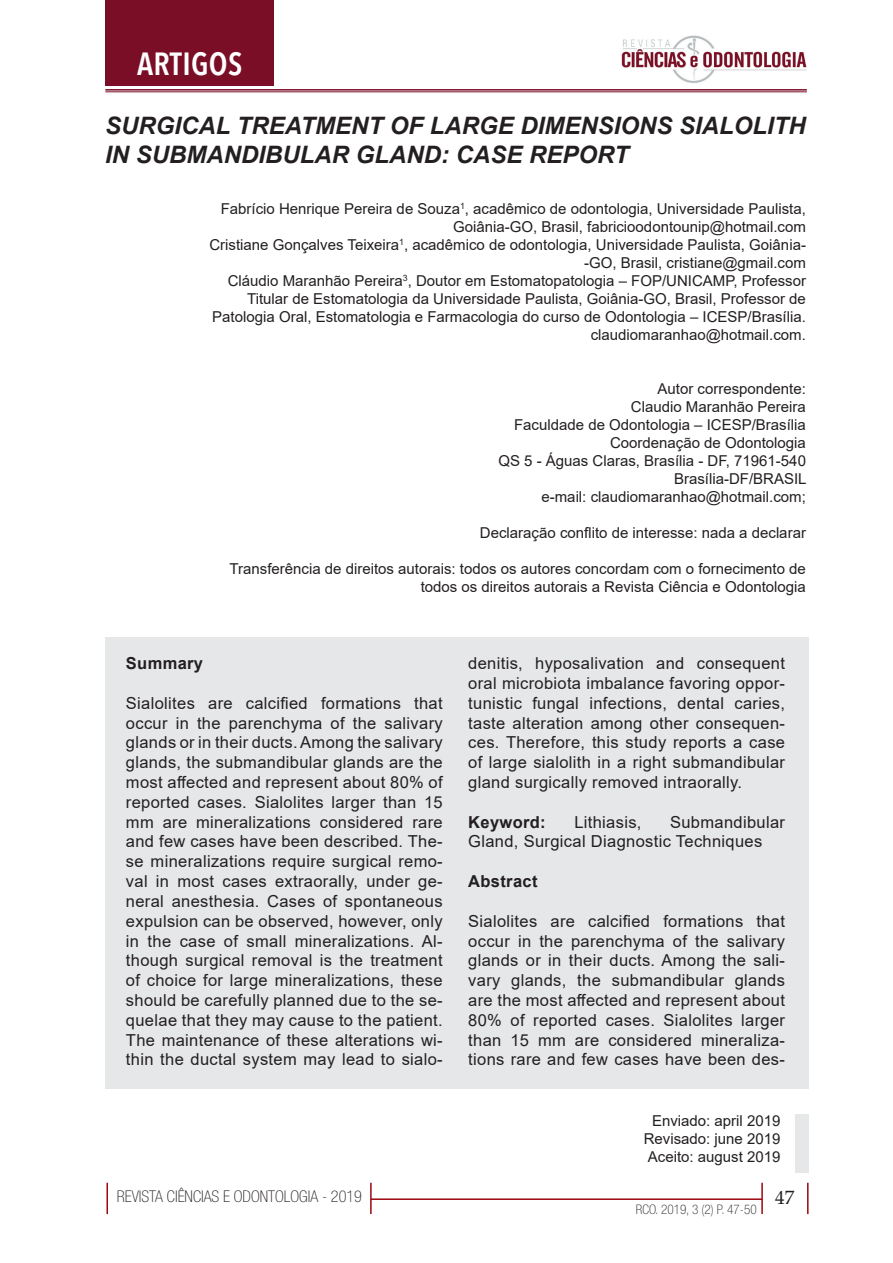
<style>
.page{position:relative;width:893px;height:1263px;background:#fff}
.page>*{position:absolute;margin:0;border:0;box-sizing:border-box;transform-origin:0 0}
.t1{font:600 condensed 31.8px "Avenir Next LT Pro";letter-spacing:.01em;color:#fff}
.t2{font:italic 700 24px/28.8px "Arial";color:#231f20}
.t3{font:19.2px "Book Antiqua";color:#231f20}
.t4{font:16.5px/19.8px "Arial";letter-spacing:.02em;color:#231f20;text-align:justify}
.t5{font:700 16.5px "Arial";letter-spacing:.02em;color:#231f20}
.t6{font:100 condensed 16.2px "Helvetica Neue LT Std";color:#231f20}
.t7{font:15px/18px "Arial";color:#231f20;text-align:right}
.t8{font:100 condensed 13.2px "Helvetica Neue LT Std";color:#231f20}
</style>
<div class="page">
<hr style="left:807px;top:1183px;width:1px;height:31px;background:#9d070d">
<hr style="left:106px;top:1183px;width:2px;height:31px;background:#9d070d">
<hr style="left:370px;top:1183px;width:2px;height:31px;background:#9d070d">
<hr style="left:761px;top:1183px;width:2px;height:31px;background:#9d070d">
<hr style="left:371px;top:1198px;width:391px;height:2px;background:#9d070d">
<img style="left:621px;top:35px;width:186px;height:48px">
<div style="left:105px;top:0;width:169px;height:85px;background:#7b0e27"></div>
<hr style="left:105px;top:89px;width:702px;height:2px;background:#7b0e27">
<hr style="left:105px;top:92px;width:702px;height:1px;background:#7b0e27">
<div style="left:105px;top:637px;width:703px;height:452px;background:#e6e7e9"></div>
<div style="left:795px;top:1115px;width:13px;height:58px;background:#e6e7e9"></div>
<h1 class="t1" style="left:137px;top:45px;width:107px">ARTIGOS</h1>
<h2 class="t2" style="left:105px;top:112px;width:702px">SURGICAL TREATMENT OF LARGE DIMENSIONS SIALOLITH<br>IN SUBMANDIBULAR GLAND: CASE REPORT</h2>
<p class="t7" style="left:209px;top:199px;width:598px">Fabrício Henrique Pereira de Souza<sup>1</sup>, acadêmico de odontologia, Universidade Paulista, Goiânia-GO, Brasil, fabricioodontounip@hotmail.com<br>Cristiane Gonçalves Teixeira<sup>1</sup>, acadêmico de odontologia, Universidade Paulista, Goiânia--GO, Brasil, cristiane@gmail.com<br>Cláudio Maranhão Pereira<sup>3</sup>, Doutor em Estomatopatologia – FOP/UNICAMP, Professor Titular de Estomatologia da Universidade Paulista, Goiânia-GO, Brasil, Professor de Patologia Oral, Estomatologia e Farmacologia do curso de Odontologia – ICESP/Brasília. claudiomaranhao@hotmail.com.</p>
<p class="t7" style="left:498px;top:379px;width:310px">Autor correspondente:<br>Claudio Maranhão Pereira<br>Faculdade de Odontologia – ICESP/Brasília<br>Coordenação de Odontologia<br>QS 5 - Águas Claras, Brasília - DF, 71961-540<br>Brasília-DF/BRASIL<br>e-mail: claudiomaranhao@hotmail.com;</p>
<p class="t7" style="left:480px;top:523px;width:327px">Declaração conflito de interesse: nada a declarar</p>
<p class="t7" style="left:230px;top:559px;width:578px">Transferência de direitos autorais: todos os autores concordam com o fornecimento de todos os direitos autorais a Revista Ciência e Odontologia</p>
<p class="t5" style="left:126px;top:652px;width:79px">Summary</p>
<p class="t4" style="left:126px;top:693px;width:318px">Sialolites are calcified formations that occur in the parenchyma of the salivary glands or in their ducts. Among the salivary glands, the submandibular glands are the most affected and represent about 80% of reported cases. Sialolites larger than 15 mm are mineralizations considered rare and few cases have been described. The&shy;se mineralizations require surgical remo&shy;val in most cases extraorally, under ge&shy;neral anesthesia. Cases of spontaneous expulsion can be observed, however, only in the case of small mineralizations. Al&shy;though surgical removal is the treatment of choice for large mineralizations, these should be carefully planned due to the se&shy;quelae that they may cause to the patient.<br>The maintenance of these alterations wi&shy;thin the ductal system may lead to sialo-</p>
<p class="t4" style="left:468px;top:653px;width:318px">denitis, hyposalivation and consequent oral microbiota imbalance favoring oppor&shy;tunistic fungal infections, dental caries, taste alteration among other consequen&shy;ces. Therefore, this study reports a case of large sialolith in a right submandibular gland surgically removed intraorally.</p>
<p class="t5" style="left:468px;top:810px;width:79px">Keyword:</p>
<p class="t4" style="left:574px;top:812px;width:69px">Lithiasis,</p>
<p class="t4" style="left:468px;top:812px;width:318px;text-indent:202px">Submandibular<br>Gland, Surgical Diagnostic Techniques</p>
<p class="t5" style="left:468px;top:870px;width:71px">Abstract</p>
<p class="t4" style="left:468px;top:911px;width:318px">Sialolites are calcified formations that occur in the parenchyma of the salivary glands or in their ducts. Among the sali&shy;vary glands, the submandibular glands are the most affected and represent about 80% of reported cases. Sialolites larger than 15 mm are considered mineraliza&shy;tions rare and few cases have been des-</p>
<p class="t7" style="left:644px;top:1111px;width:138px;text-align:center">Enviado: april 2019<br>Revisado: june 2019<br>Aceito: august 2019</p>
<p class="t6" style="left:117px;top:1187px;width:247px">REVISTA CIÊNCIAS E ODONTOLOGIA - 2019</p>
<p class="t3" style="left:775px;top:1184px;width:21px">47</p>
<p class="t8" style="left:636px;top:1201px;width:122px">RCO. 2019, 3 (2) P. 47-50</p>
</div>
